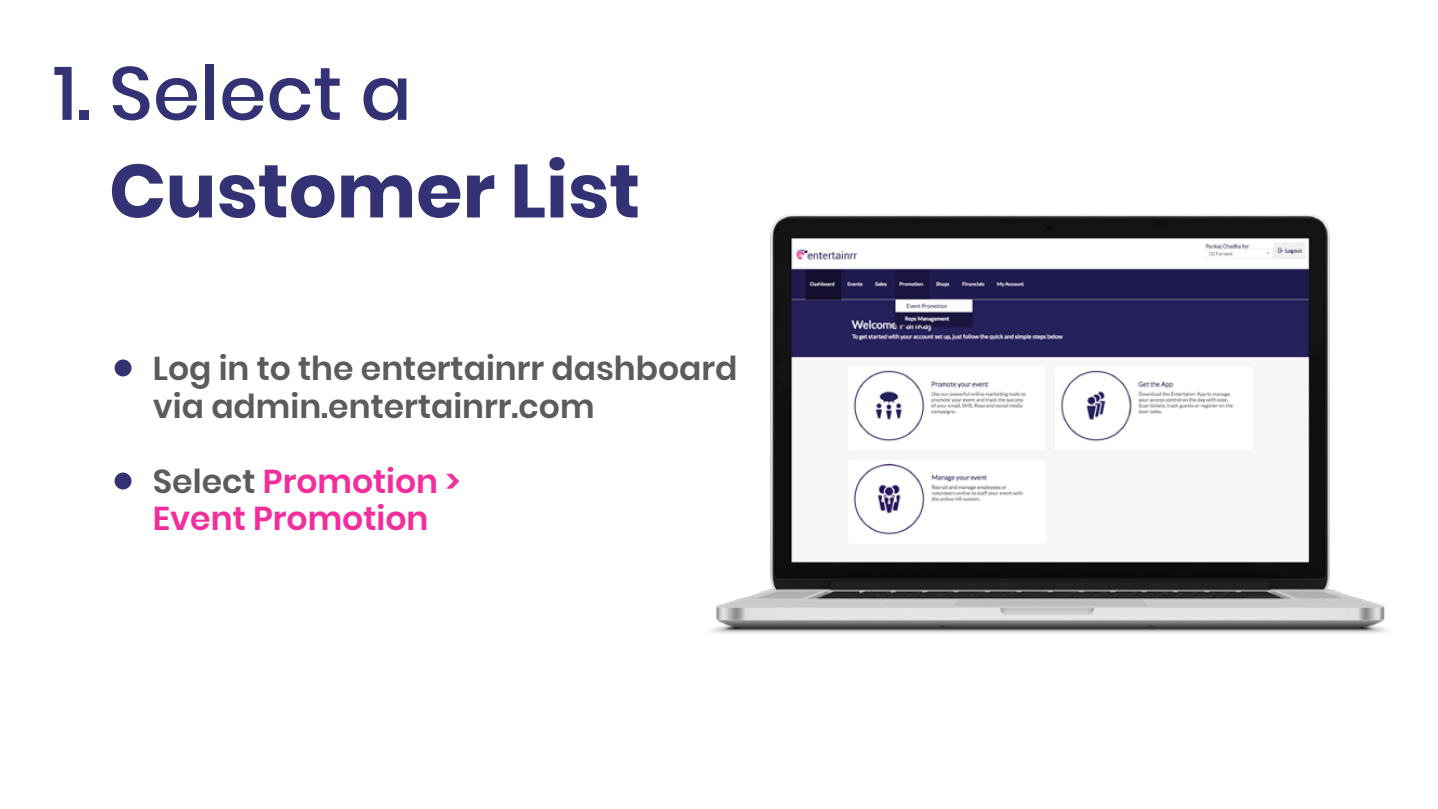
<style>
.page{position:relative;width:1438px;height:809px;background:#fff}
.page>*{position:absolute;margin:0;border:0;box-sizing:border-box;transform-origin:0 0}
.t1{font:700 75px "Poppins";color:#333274}
.t2{font:500 75px "Poppins";color:#333274}
.t3{font:600 33px/37.5px "Poppins";color:#5c5c5c}
.t4{font:600 33px/37.5px "Poppins";color:#f22e9d}
.s1{color:#5c5c5c}
</style>
<div class="page">
<img style="left:710px;top:214px;width:677px;height:420px">
<div style="left:115px;top:359px;width:17px;height:17px;background:#333274;border-radius:50%"></div>
<div style="left:115px;top:472px;width:17px;height:17px;background:#333274;border-radius:50%"></div>
<h1 class="t2" style="left:53px;top:50px;width:360px">1. Select a</h1>
<h1 class="t1" style="left:109px;top:148px;width:533px">Customer List</h1>
<p class="t3" style="left:153px;top:350px;width:586px">Log in to the entertainrr dashboard via admin.entertainrr.com</p>
<p class="t4" style="left:153px;top:462px;width:309px"><span class="s1">Select</span> Promotion &gt;<br>Event Promotion</p>
</div>
